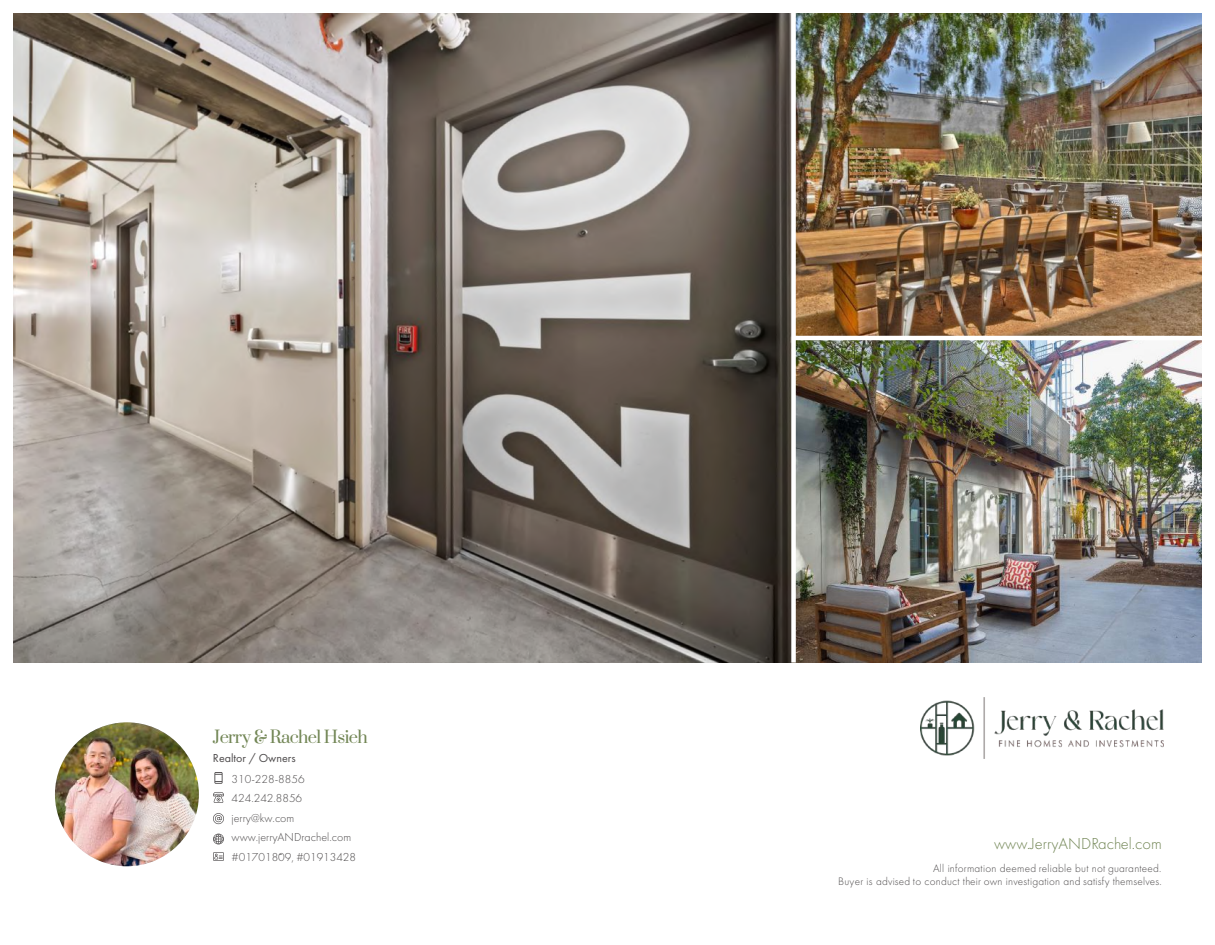
<style>
.page{position:relative;width:1215px;height:945px;background:#fff}
.page>*{position:absolute;margin:0;border:0;box-sizing:border-box;transform-origin:0 0}
.t1{font:300 16.5px "Futura PT";color:#718554}
.t2{font:16.5px "Prata";letter-spacing:-.04em;color:#718554}
.t3{font:300 12px/19.5px "Futura PT";color:#4e4b4c}
.t4{font:12px "Futura PT";color:#4e4b4c}
.t5{font:300 11.25px/13.5px "Futura PT";letter-spacing:.02em;color:#4e4b4c;text-align:right}
</style>
<div class="page">
<img style="left:14px;top:14px;width:1188px;height:649px">
<img style="left:921px;top:697px;width:242px;height:61px">
<svg style="left:213px;top:834px;width:11px;height:10px"></svg>
<svg style="left:214px;top:772px;width:9px;height:12px"></svg>
<svg style="left:213px;top:792px;width:11px;height:11px"></svg>
<svg style="left:213px;top:813px;width:11px;height:11px"></svg>
<svg style="left:213px;top:852px;width:11px;height:9px"></svg>
<img style="left:55px;top:722px;width:144px;height:144px;border-radius:50%">
<hr style="left:793px;top:336px;width:422px;height:4px;background:#fff">
<div style="left:791px;top:0;width:5px;height:663px;background:#fff"></div>
<h1 class="t2" style="left:213px;top:727px;width:156px">Jerry &amp; Rachel Hsieh</h1>
<p class="t3" style="left:232px;top:770px;width:126px">310-228-8856<br>424.242.8856 jerry@kw.com www.jerryANDrachel.com #01701809, #01913428</p>
<p class="t4" style="left:213px;top:753px;width:84px">Realtor / Owners</p>
<h1 class="t1" style="left:994px;top:836px;width:169px">www.JerryANDRachel.com</h1>
<p class="t5" style="left:838px;top:862px;width:325px">All information deemed reliable but not guaranteed.<br>Buyer is advised to conduct their own investigation and satisfy themselves.</p>
</div>
